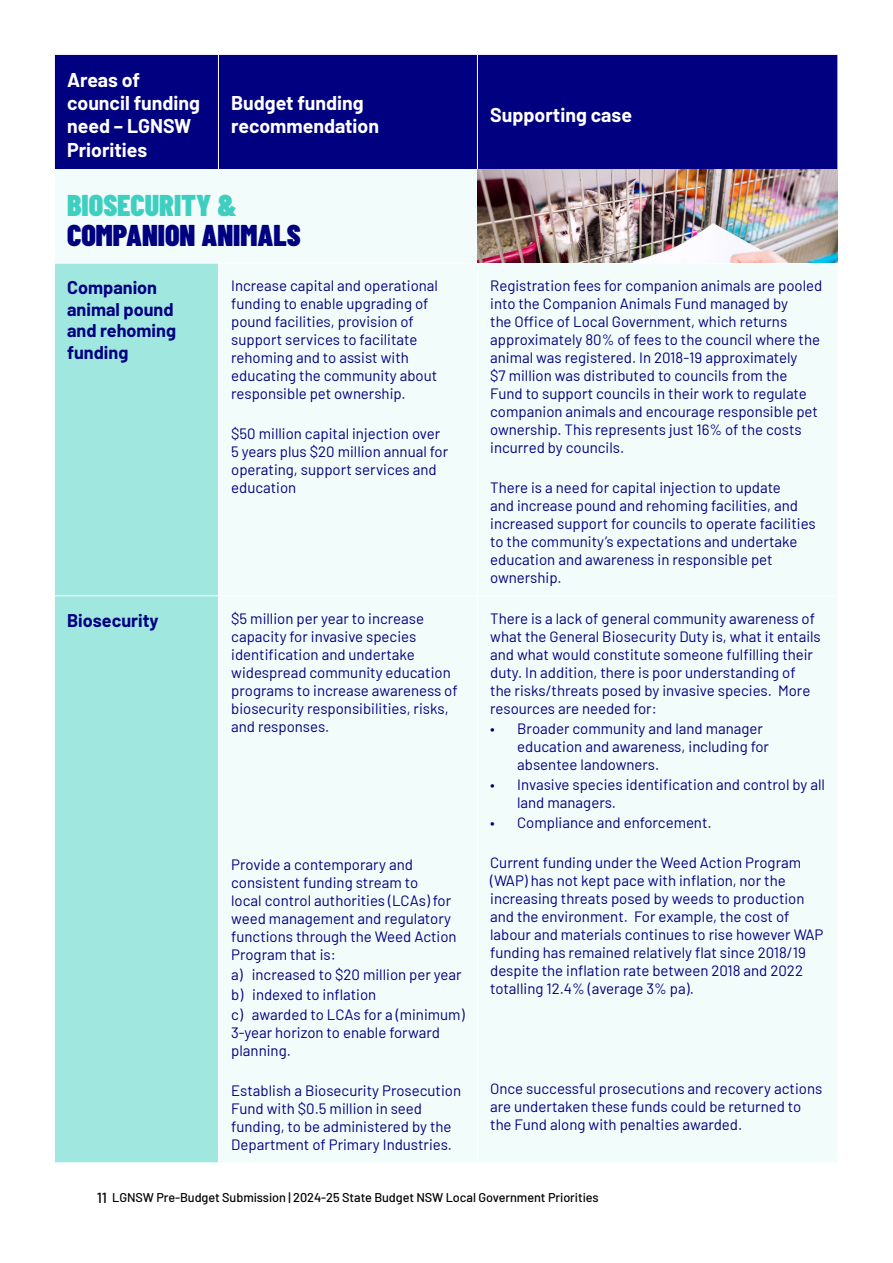
<style>
.page{position:relative;width:893px;height:1263px;background:#fff}
.page>*{position:absolute;margin:0;border:0;box-sizing:border-box;transform-origin:0 0}
.t1{font:900 30px "Barlow Condensed";color:#000080}
.t2{font:900 30px "Barlow Condensed";color:#3fcfc0}
.t3{font:700 19.5px/23.4px "Barlow";color:#fff}
.t4{font:700 18px/21.6px "Barlow";color:#000080}
.t5{font:15px/18px "Barlow";color:#000080}
.t6{font:500 12.75px "Barlow";letter-spacing:-.005em;color:#000}
.s1{font-size:14.55px}
</style>
<div class="page">
<div style="left:55px;top:55px;width:782px;height:114px;background:#000080"></div>
<div style="left:55px;top:170px;width:782px;height:992px;background:#f2fcfb"></div>
<div style="left:55px;top:264px;width:163px;height:898px;background:#9fe7df"></div>
<hr style="left:218px;top:55px;width:1px;height:114px;background:#fff">
<hr style="left:477px;top:55px;width:1px;height:114px;background:#fff">
<hr style="left:55px;top:595px;width:163px;height:1px;background:#fff">
<hr style="left:218px;top:595px;width:259px;height:1px;background:#fff">
<hr style="left:477px;top:595px;width:360px;height:1px;background:#fff">
<hr style="left:218px;top:264px;width:1px;height:331px;background:#fff">
<hr style="left:477px;top:264px;width:1px;height:331px;background:#fff">
<hr style="left:477px;top:170px;width:1px;height:93px;background:#fff">
<hr style="left:54px;top:263px;width:164px;height:1px;background:#fff">
<hr style="left:218px;top:263px;width:259px;height:1px;background:#fff">
<hr style="left:477px;top:263px;width:361px;height:1px;background:#fff">
<hr style="left:218px;top:596px;width:1px;height:566px;background:#fff">
<hr style="left:477px;top:596px;width:1px;height:566px;background:#fff">
<img style="left:478px;top:170px;width:359px;height:93px">
<h2 class="t3" style="left:67px;top:66px;width:134px">Areas of council funding need – LGNSW<br>Priorities</h2>
<h2 class="t3" style="left:231px;top:90px;width:149px">Budget funding recommendation</h2>
<h2 class="t3" style="left:490px;top:101px;width:143px">Supporting case</h2>
<h1 class="t2" style="left:67px;top:184px;width:171px">BIOSECURITY &amp;</h1>
<h1 class="t1" style="left:67px;top:214px;width:235px">COMPANION ANIMALS</h1>
<p class="t4" style="left:67px;top:275px;width:110px">Companion animal pound and rehoming funding</p>
<p class="t5" style="left:231px;top:275px;width:208px">Increase capital and operational funding to enable upgrading of pound facilities, provision of support services to facilitate rehoming and to assist with educating the community about responsible pet ownership.</p>
<p class="t5" style="left:231px;top:423px;width:218px">$50 million capital injection over<br>5 years plus $20 million annual for operating, support services and education</p>
<p class="t4" style="left:67px;top:608px;width:93px">Biosecurity</p>
<p class="t5" style="left:231px;top:608px;width:228px">$5 million per year to increase capacity for invasive species identification and undertake widespread community education programs to increase awareness of biosecurity responsibilities, risks, and responses.</p>
<p class="t5" style="left:231px;top:854px;width:227px">Provide a contemporary and consistent funding stream to<br>local control authorities (LCAs) for weed management and regulatory functions through the Weed Action<br>Program that is:</p>
<p class="t5" style="left:231px;top:963px;width:235px;line-height:20.1px">a) increased to $20 million per year b) indexed to inflation<br>c) awarded to LCAs for a (minimum)</p>
<p class="t5" style="left:231px;top:1022px;width:210px">3-year horizon to enable forward planning.</p>
<p class="t5" style="left:231px;top:1080px;width:231px">Establish a Biosecurity Prosecution Fund with $0.5 million in seed funding, to be administered by the Department of Primary Industries.</p>
<p class="t5" style="left:490px;top:275px;width:334px">Registration fees for companion animals are pooled into the Companion Animals Fund managed by<br>the Office of Local Government, which returns approximately 80% of fees to the council where the animal was registered. In 2018-19 approximately<br>$7 million was distributed to councils from the Fund to support councils in their work to regulate companion animals and encourage responsible pet ownership. This represents just 16% of the costs incurred by councils.</p>
<p class="t5" style="left:490px;top:477px;width:327px">There is a need for capital injection to update<br>and increase pound and rehoming facilities, and increased support for councils to operate facilities to the community’s expectations and undertake education and awareness in responsible pet ownership.</p>
<p class="t5" style="left:490px;top:608px;width:332px">There is a lack of general community awareness of what the General Biosecurity Duty is, what it entails and what would constitute someone fulfilling their duty. In addition, there is poor understanding of the risks/threats posed by invasive species. More resources are needed for:</p>
<p class="t5" style="left:517px;top:718px;width:253px;text-indent:-27px">• Broader community and land manager education and awareness, including for absentee landowners.</p>
<p class="t5" style="left:517px;top:774px;width:309px;text-indent:-27px">• Invasive species identification and control by all land managers.</p>
<p class="t5" style="left:490px;top:812px;width:223px">• Compliance and enforcement.</p>
<p class="t5" style="left:490px;top:852px;width:335px">Current funding under the Weed Action Program (WAP) has not kept pace with inflation, nor the increasing threats posed by weeds to production and the environment. For example, the cost of labour and materials continues to rise however WAP funding has remained relatively flat since 2018/19 despite the inflation rate between 2018 and 2022 totalling 12.4% (average 3% pa).</p>
<p class="t5" style="left:490px;top:1078px;width:334px">Once successful prosecutions and recovery actions are undertaken these funds could be returned to the Fund along with penalties awarded.</p>
<p class="t6" style="left:97px;top:1188px;width:504px"><span class="s1">11</span> LGNSW Pre-Budget Submission | 2024-25 State Budget NSW Local Government Priorities</p>
</div>
